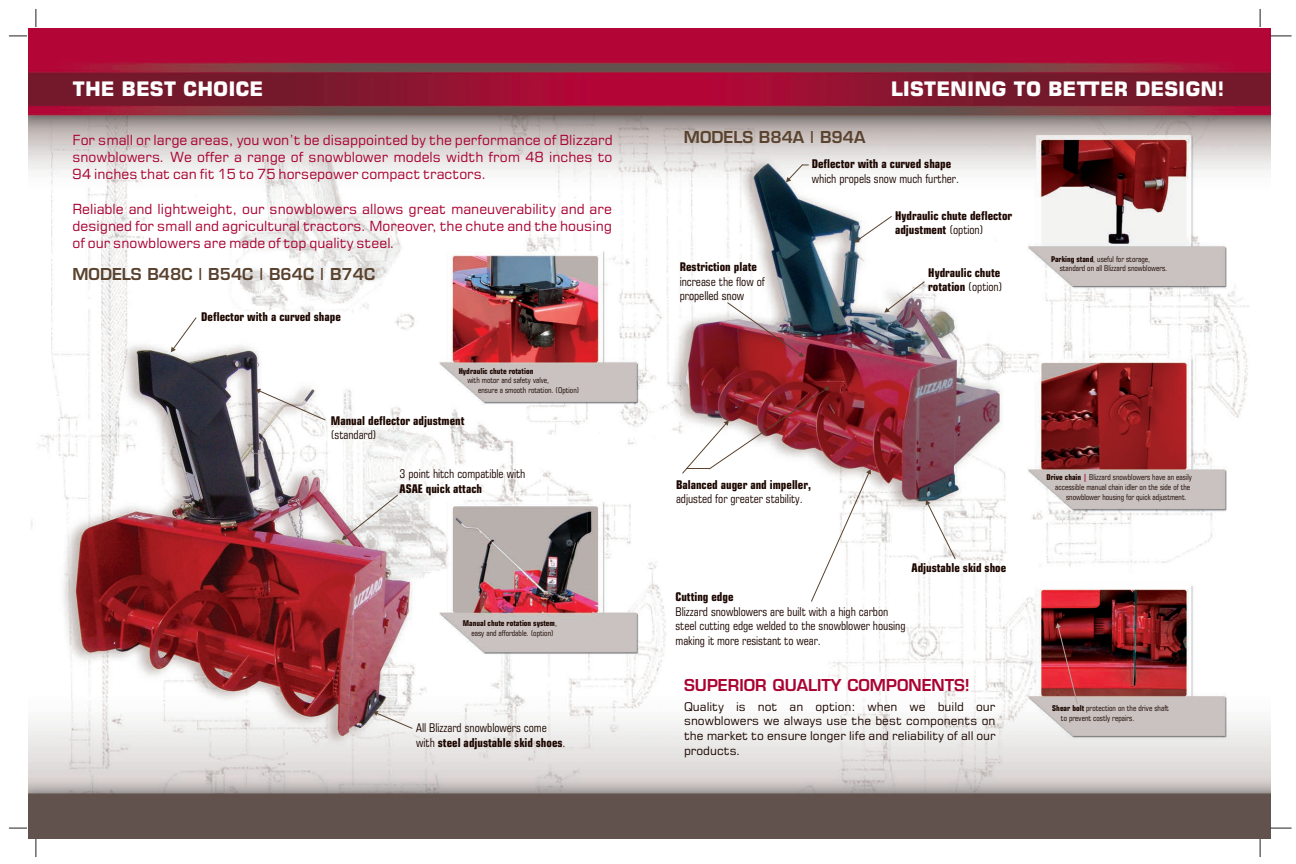
<style>
.page{position:relative;width:1296px;height:864px;background:#fff}
.page>*{position:absolute;margin:0;border:0;box-sizing:border-box;transform-origin:0 0}
.t1{font:700 20px "Square 721 BT";color:#fff}
.t2{font:16px "Square 721 Dm";color:#59422e}
.t3{font:16px "Square 721 Dm";color:#aa0332}
.t4{font:14px/17.2px "Square 721 BT";color:#aa0332;text-align:justify}
.t5{font:12px/14.4px "Square 721 Cn BT";color:#1d0700}
.t6{font:700 12px/14.4px "Square 721 Cn BT";color:#1d0700}
.t7{font:12px/14.7px "Square 721 BT";color:#1d0700;text-align:justify}
.t8{font:8px/9.6px "Square 721 Cn BT";color:#1d0700}
.t9{font:700 8px "Square 721 Cn BT";color:#1d0700}
.t10{font:700 8px "Square 721 Cn BT";color:#aa0332}
.s1{font-weight:700}
.s2{font-weight:400}
</style>
<div class="page">
<img style="left:28px;top:28px;width:1242px;height:810px">
<svg style="left:373px;top:711px;width:40px;height:18px"></svg>
<svg style="left:171px;top:317px;width:26px;height:35px"></svg>
<svg style="left:256px;top:389px;width:70px;height:31px"></svg>
<svg style="left:342px;top:495px;width:56px;height:45px"></svg>
<svg style="left:1056px;top:623px;width:22px;height:81px"></svg>
<svg style="left:926px;top:500px;width:30px;height:60px"></svg>
<svg style="left:884px;top:281px;width:41px;height:32px"></svg>
<svg style="left:854px;top:216px;width:38px;height:27px"></svg>
<svg style="left:786px;top:164px;width:23px;height:18px"></svg>
<img style="left:727px;top:302px;width:77px;height:55px">
<svg style="left:682px;top:387px;width:189px;height:215px"></svg>
<svg style="left:9px;top:36px;width:18px;height:1px"></svg>
<svg style="left:36px;top:9px;width:1px;height:18px"></svg>
<svg style="left:1260px;top:9px;width:1px;height:18px"></svg>
<svg style="left:1271px;top:36px;width:21px;height:1px"></svg>
<svg style="left:1271px;top:828px;width:21px;height:1px"></svg>
<svg style="left:1260px;top:839px;width:1px;height:18px"></svg>
<svg style="left:36px;top:839px;width:1px;height:18px"></svg>
<svg style="left:9px;top:828px;width:18px;height:1px"></svg>
<h1 class="t1" style="left:72px;top:81px;width:192px">THE BEST CHOICE</h1>
<h1 class="t1" style="left:891px;top:81px;width:335px">LISTENING TO BETTER DESIGN!</h1>
<p class="t4" style="left:72px;top:133px;width:542px">For small or large areas, you won’t be disappointed by the performance of Blizzard snowblowers. We offer a range of snowblower models width from 48 inches to 94 inches that can fit 15 to 75 horsepower compact tractors.</p>
<p class="t4" style="left:72px;top:201px;width:541px">Reliable and lightweight, our snowblowers allows great maneuverability and are designed for small and agricultural tractors. Moreover, the chute and the housing of our snowblowers are made of top quality steel.</p>
<p class="t2" style="left:72px;top:268px;width:304px">MODELS B48C | B54C | B64C | B74C</p>
<p class="t6" style="left:201px;top:311px;width:141px">Deflector with a curved shape</p>
<p class="t9" style="left:459px;top:368px;width:76px">Hydraulic chute rotation</p>
<p class="t8" style="left:478px;top:376px;width:103px;text-indent:-11px">with motor and safety valve,<br>ensure a smooth rotation. (Option)</p>
<p class="t6" style="left:331px;top:415px;width:135px">Manual deflector adjustment</p>
<p class="t5" style="left:331px;top:429px;width:47px">(standard)</p>
<p class="t5" style="left:399px;top:468px;width:127px">3 point hitch compatible with</p>
<p class="t6" style="left:399px;top:482px;width:84px">ASAE quick attach</p>
<p class="t8" style="left:471px;top:619px;width:87px;text-indent:-9px"><span class="s1">Manual chute rotation system</span>, easy and affordable. (option)</p>
<p class="t5" style="left:416px;top:722px;width:151px">All Blizzard snowblowers come with <span class="s1">steel adjustable skid shoes</span>.</p>
<p class="t2" style="left:684px;top:131px;width:183px">MODELS B84A | B94A</p>
<p class="t6" style="left:812px;top:158px;width:141px">Deflector with a curved shape</p>
<p class="t5" style="left:812px;top:172px;width:149px">which propels snow much further.</p>
<p class="t6" style="left:680px;top:261px;width:79px">Restriction plate</p>
<p class="t5" style="left:680px;top:275px;width:87px">increase the flow of propelled snow</p>
<p class="t6" style="left:895px;top:209px;width:119px">Hydraulic chute deflector adjustment <span class="s2">(option)</span></p>
<p class="t6" style="left:928px;top:267px;width:76px">Hydraulic chute rotation <span class="s2">(option)</span></p>
<p class="t8" style="left:1060px;top:255px;width:109px;text-indent:-9px"><span class="s1">Parking stand</span>, useful for storage, standard on all Blizzard snowblowers.</p>
<p class="t6" style="left:676px;top:479px;width:137px">Balanced auger and impeller,</p>
<p class="t5" style="left:676px;top:493px;width:128px">adjusted for greater stability.</p>
<p class="t6" style="left:911px;top:561px;width:96px">Adjustable skid shoe</p>
<p class="t6" style="left:676px;top:591px;width:60px">Cutting edge</p>
<p class="t5" style="left:676px;top:605px;width:232px">Blizzard snowblowers are built with a high carbon steel cutting edge welded to the snowblower housing making it more resistant to wear.</p>
<p class="t3" style="left:684px;top:679px;width:287px">SUPERIOR QUALITY COMPONENTS!</p>
<p class="t7" style="left:684px;top:700px;width:313px">Quality is not an option: when we build our snowblowers we always use the best components on the market to ensure longer life and reliability of all our products.</p>
<p class="t10" style="left:1083px;top:474px;width:5px">|</p>
<p class="t8" style="left:1047px;top:473px;width:147px"><span class="s1">Drive chain</span> Blizzard snowblowers have an easily</p>
<p class="t8" style="left:1055px;top:483px;width:136px">accessible manual chain idler on the side of the</p>
<p class="t8" style="left:1066px;top:493px;width:122px">snowblower housing for quick adjustment.</p>
<p class="t8" style="left:1061px;top:704px;width:110px;text-indent:-9px"><span class="s1">Shear bolt</span> protection on the drive shaft to prevent costly repairs.</p>
</div>
